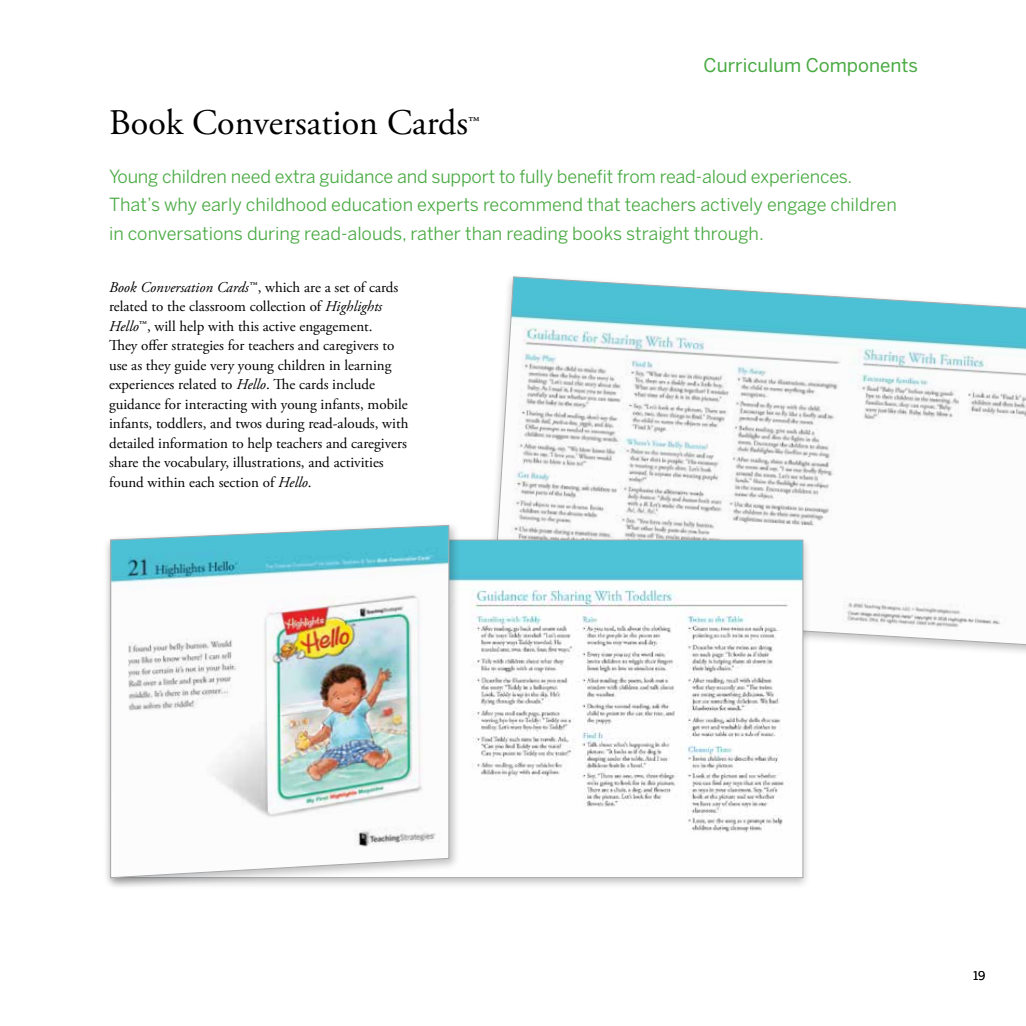
<style>
.page{position:relative;width:1026px;height:1026px;background:#fff}
.page>*{position:absolute;margin:0;border:0;box-sizing:border-box;transform-origin:0 0}
.t1{font:36px "Adobe Garamond Pro";color:#000}
.t2{font:18.75px "Benton Sans";color:#49aa42}
.t3{font:18px/28.5px "Benton Sans";color:#49aa42}
.t4{font:15px/19.5px "Adobe Garamond Pro";color:#000}
.t5{font:12px "Benton Gothic";color:#000}
.s1{font-size:21px}
.s2{font-style:italic}
</style>
<div class="page">
<svg style="left:493px;top:277px;width:533px;height:371px"></svg>
<div style="left:102px;top:535px;width:709px;height:354px;background:#000;opacity:.25"></div>
<img style="left:461px;top:542px;width:340px;height:334px">
<div style="left:106px;top:521px;width:355px;height:369px;background:#000;opacity:.25"></div>
<img style="left:108px;top:522px;width:344px;height:356px">
<p class="t2" style="left:703px;top:54px;width:216px">Curriculum Components</p>
<h1 class="t1" style="left:109px;top:101px;width:372px">Book Conversation Cards<span class="s1">™</span></h1>
<p class="t3" style="left:109px;top:162px;width:789px">Young children need extra guidance and support to fully benefit from read-aloud experiences.<br>That’s why early childhood education experts recommend that teachers actively engage children in conversations during read-alouds, rather than reading books straight through.</p>
<p class="t4" style="left:109px;top:278px;width:301px"><span class="s2">Book Conversation Cards</span>™, which are a set of cards related to the classroom collection of <span class="s2">Highlights Hello</span>™, will help with this active engagement.<br>They offer strategies for teachers and caregivers to use as they guide very young children in learning experiences related to <span class="s2">Hello</span>. The cards include guidance for interacting with young infants, mobile infants, toddlers, and twos during read-alouds, with detailed information to help teachers and caregivers share the vocabulary, illustrations, and activities found within each section of <span class="s2">Hello</span>.</p>
<p class="t5" style="left:973px;top:969px;width:14px">19</p>
</div>
